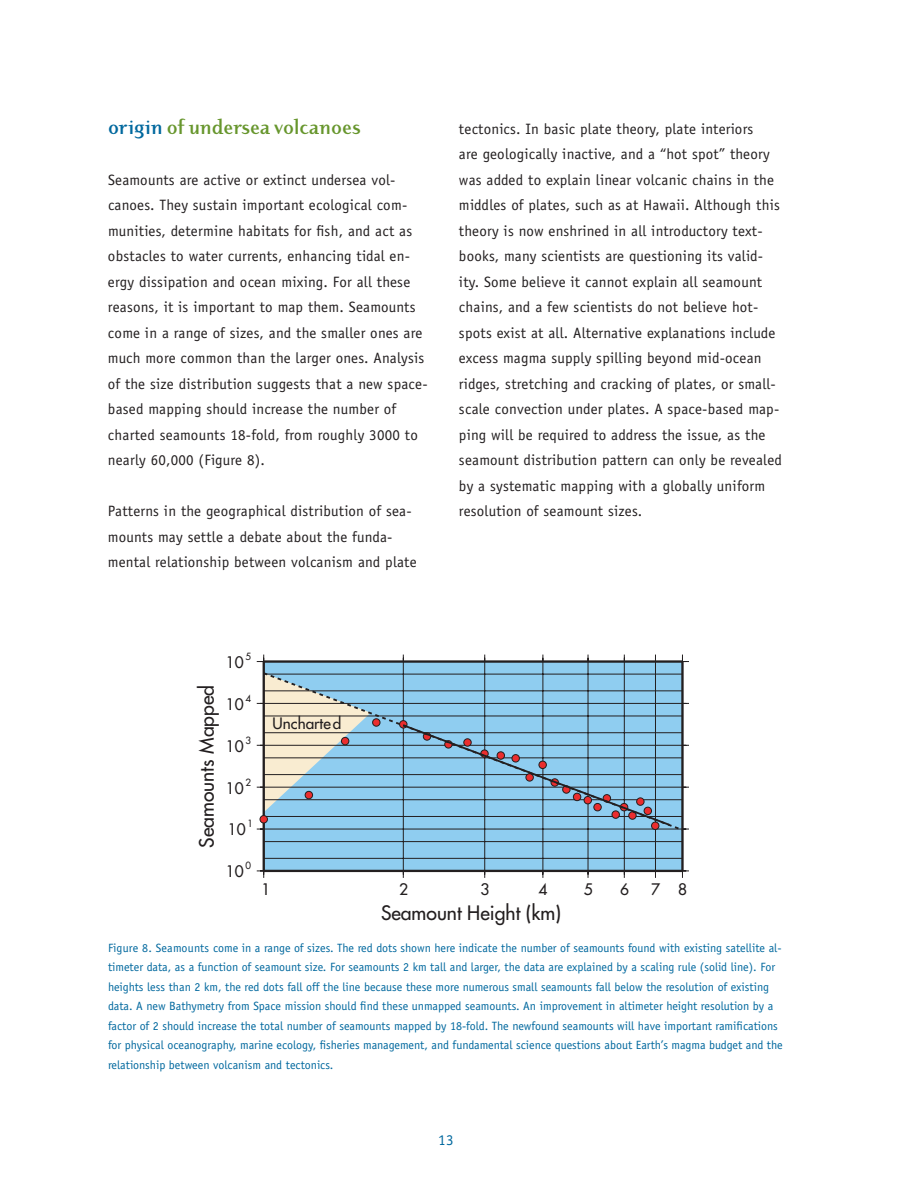
<style>
.page{position:relative;width:918px;height:1188px;background:#fff}
.page>*{position:absolute;margin:0;border:0;box-sizing:border-box;transform-origin:0 0}
.t1{font:700 22.5px "Dyadis ITC";color:#67962d}
.t2{font:19.35px "Futura";color:#231f20}
.t3{font:15.45px "Futura";color:#231f20}
.t4{font:15.3px "Futura";color:#231f20}
.t5{font:15px/25.5px "Officina Sans";letter-spacing:.015em;color:#231f20}
.t6{font:15px "Officina Sans";color:#00689e}
.t7{font:12px/19.5px "Officina Sans";color:#00689e}
.t8{font:9.75px "Futura";color:#231f20}
.s1{color:#00689e}
</style>
<div class="page">
<div style="left:264px;top:662px;width:418px;height:209px;background:#8fcdf0"></div>
<hr style="left:403px;top:662px;width:1px;height:209px;background:#231f20">
<hr style="left:484px;top:662px;width:1px;height:209px;background:#231f20">
<hr style="left:543px;top:662px;width:1px;height:209px;background:#231f20">
<hr style="left:588px;top:662px;width:1px;height:209px;background:#231f20">
<hr style="left:624px;top:662px;width:1px;height:209px;background:#231f20">
<hr style="left:655px;top:662px;width:1px;height:209px;background:#231f20">
<hr style="left:264px;top:858px;width:418px;height:1px;background:#231f20">
<hr style="left:264px;top:841px;width:418px;height:1px;background:#231f20">
<hr style="left:263px;top:662px;width:2px;height:209px;background:#231f20">
<hr style="left:681px;top:662px;width:3px;height:209px;background:#231f20">
<hr style="left:264px;top:870px;width:418px;height:2px;background:#231f20">
<svg style="left:257px;top:870px;width:7px;height:8px"></svg>
<svg style="left:682px;top:870px;width:7px;height:8px"></svg>
<hr style="left:264px;top:660px;width:418px;height:3px;background:#231f20">
<svg style="left:257px;top:655px;width:7px;height:7px"></svg>
<svg style="left:682px;top:655px;width:7px;height:7px"></svg>
<div style="left:260px;top:815px;width:8px;height:8px;border:1px solid #231f20;border-radius:50%"></div>
<svg style="left:261px;top:671px;width:424px;height:161px"></svg>
<svg style="left:401px;top:723px;width:271px;height:104px"></svg>
<h1 class="t1" style="left:108px;top:119px;width:254px"><span class="s1">origin</span> of undersea volcanoes</h1>
<p class="t5" style="left:108px;top:168px;width:321px">Seamounts are active or extinct undersea vol&shy;canoes. They sustain important ecological com&shy;munities, determine habitats for fish, and act as obstacles to water currents, enhancing tidal en&shy;ergy dissipation and ocean mixing. For all these reasons, it is important to map them. Seamounts come in a range of sizes, and the smaller ones are much more common than the larger ones. Analysis of the size distribution suggests that a new space&shy;based mapping should increase the number of charted seamounts 18-fold, from roughly 3000 to nearly 60,000 (Figure 8).</p>
<p class="t5" style="left:108px;top:499px;width:310px">Patterns in the geographical distribution of sea&shy;mounts may settle a debate about the funda&shy;mental relationship between volcanism and plate</p>
<p class="t5" style="left:459px;top:117px;width:325px">tectonics. In basic plate theory, plate interiors<br>are geologically inactive, and a “hot spot” theory was added to explain linear volcanic chains in the middles of plates, such as at Hawaii. Although this theory is now enshrined in all introductory text&shy;books, many scientists are questioning its valid&shy;ity. Some believe it cannot explain all seamount chains, and a few scientists do not believe hot&shy;spots exist at all. Alternative explanations include excess magma supply spilling beyond mid-ocean ridges, stretching and cracking of plates, or small&shy;scale convection under plates. A space-based map&shy;ping will be required to address the issue, as the seamount distribution pattern can only be revealed by a systematic mapping with a globally uniform resolution of seamount sizes.</p>
<p class="t2" style="left:197px;top:848px;width:164px;rotate:-90deg">Seamounts Mapped</p>
<p class="t3" style="left:226px;top:654px;width:19px">10</p>
<p class="t8" style="left:246px;top:651px;width:7px">5</p>
<p class="t3" style="left:226px;top:696px;width:19px">10</p>
<p class="t8" style="left:245px;top:693px;width:7px">4</p>
<p class="t3" style="left:226px;top:738px;width:19px">10</p>
<p class="t8" style="left:246px;top:735px;width:7px">3</p>
<p class="t3" style="left:226px;top:780px;width:19px">10</p>
<p class="t8" style="left:246px;top:777px;width:7px">2</p>
<p class="t3" style="left:228px;top:822px;width:19px">10</p>
<p class="t8" style="left:247px;top:819px;width:7px">1</p>
<p class="t3" style="left:226px;top:864px;width:19px">10</p>
<p class="t8" style="left:246px;top:861px;width:7px">0</p>
<p class="t4" style="left:273px;top:716px;width:70px">Uncharted</p>
<p class="t3" style="left:261px;top:882px;width:10px">1</p>
<p class="t3" style="left:399px;top:882px;width:10px">2</p>
<p class="t3" style="left:480px;top:882px;width:10px">3</p>
<p class="t3" style="left:538px;top:882px;width:10px">4</p>
<p class="t3" style="left:584px;top:882px;width:10px">5</p>
<p class="t3" style="left:620px;top:882px;width:10px">6</p>
<p class="t3" style="left:651px;top:882px;width:37px">7 8</p>
<p class="t2" style="left:381px;top:903px;width:182px">Seamount Height (km)</p>
<p class="t7" style="left:108px;top:939px;width:676px">Figure 8. Seamounts come in a range of sizes. The red dots shown here indicate the number of seamounts found with existing satellite al&shy;timeter data, as a function of seamount size. For seamounts 2 km tall and larger, the data are explained by a scaling rule (solid line). For heights less than 2 km, the red dots fall off the line because these more numerous small seamounts fall below the resolution of existing data. A new Bathymetry from Space mission should find these unmapped seamounts. An improvement in altimeter height resolution by a factor of 2 should increase the total number of seamounts mapped by 18-fold. The newfound seamounts will have important ramifications for physical oceanography, marine ecology, fisheries management, and fundamental science questions about Earth’s magma budget and the relationship between volcanism and tectonics.</p>
<p class="t6" style="left:438px;top:1134px;width:17px">13</p>
</div>
